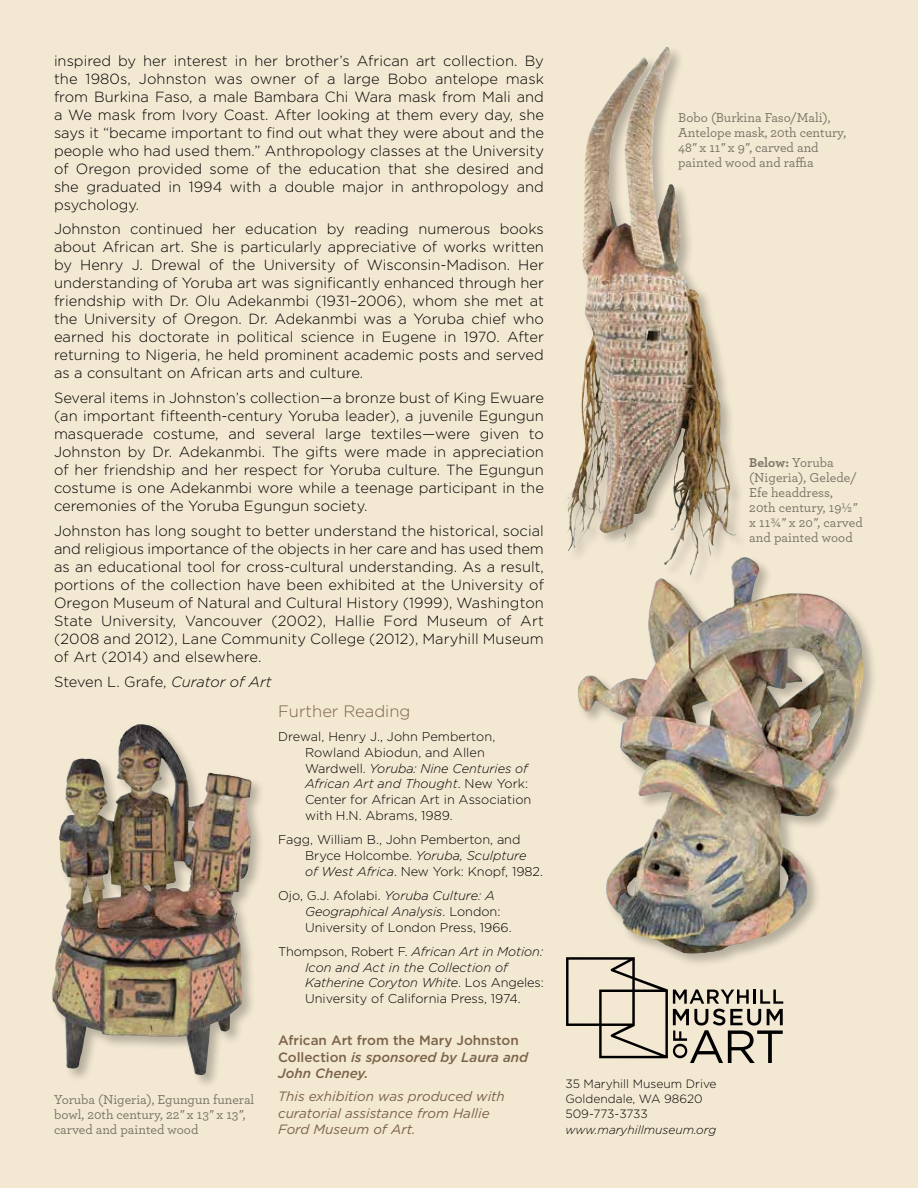
<style>
.page{position:relative;width:918px;height:1188px;background:#f3e8d2}
.page>*{position:absolute;margin:0;border:0;box-sizing:border-box;transform-origin:0 0}
.t1{font:300 16.5px "Gotham";color:#7b6349}
.t2{font:300 14.7px/18px "Gotham";color:#000;text-align:justify}
.t3{font:500 13.5px/15px "Archer";color:#7b7467}
.t4{font:italic 13.5px/16.5px "Gotham";color:#7b6349}
.t5{font:500 13.5px/16.5px "Gotham";color:#7b6349}
.t6{font:300 12.75px/15.8px "Gotham";color:#000}
.t7{font:italic 300 12.75px/15.8px "Gotham";letter-spacing:-.005em;color:#000}
.t8{font:300 12px/15px "Gotham";color:#000}
.t9{font:italic 300 12px "Gotham";color:#000}
.s1{font-style:italic}
.s2{font-style:normal}
.s3{font-weight:700}
</style>
<div class="page">
<svg style="left:566px;top:957px;width:217px;height:106px"></svg>
<div style="left:576px;top:555px;width:302px;height:413px;background:#000;opacity:.25"></div>
<img style="left:578px;top:588px;width:163px;height:337px">
<div style="left:50px;top:722px;width:215px;height:367px;background:#000;opacity:.25"></div>
<img style="left:59px;top:724px;width:78px;height:179px">
<div style="left:561px;top:45px;width:189px;height:543px;background:#000;opacity:.25"></div>
<img style="left:562px;top:47px;width:105px;height:504px">
<p class="t2" style="left:54px;top:51px;width:492px">inspired by her interest in her brother’s African art collection. By the 1980s, Johnston was owner of a large Bobo antelope mask from Burkina Faso, a male Bambara Chi Wara mask from Mali and a We mask from Ivory Coast. After looking at them every day, she says it “became important to find out what they were about and the people who had used them.” Anthropology classes at the University of Oregon provided some of the education that she desired and she graduated in 1994 with a double major in anthropology and psychology.</p>
<p class="t2" style="left:54px;top:220px;width:491px">Johnston continued her education by reading numerous books about African art. She is particularly appreciative of works written by Henry J. Drewal of the University of Wisconsin-Madison. Her understanding of Yoruba art was significantly enhanced through her friendship with Dr. Olu Adekanmbi (1931–2006), whom she met at the University of Oregon. Dr. Adekanmbi was a Yoruba chief who earned his doctorate in political science in Eugene in 1970. After returning to Nigeria, he held prominent academic posts and served as a consultant on African arts and culture.</p>
<p class="t2" style="left:54px;top:389px;width:491px">Several items in Johnston’s collection—a bronze bust of King Ewuare (an important fifteenth-century Yoruba leader), a juvenile Egungun masquerade costume, and several large textiles—were given to Johnston by Dr. Adekanmbi. The gifts were made in appreciation of her friendship and her respect for Yoruba culture. The Egungun costume is one Adekanmbi wore while a teenage participant in the ceremonies of the Yoruba Egungun society.</p>
<p class="t2" style="left:54px;top:521px;width:491px">Johnston has long sought to better understand the historical, social and religious importance of the objects in her care and has used them as an educational tool for cross-cultural understanding. As a result, portions of the collection have been exhibited at the University of Oregon Museum of Natural and Cultural History (1999), Washington State University, Vancouver (2002), Hallie Ford Museum of Art (2008 and 2012), Lane Community College (2012), Maryhill Museum of Art (2014) and elsewhere.</p>
<p class="t2" style="left:54px;top:672px;width:219px">Steven L. Grafe, <span class="s1">Curator of Art</span></p>
<p class="t1" style="left:278px;top:700px;width:134px">Further Reading</p>
<p class="t6" style="left:305px;top:728px;width:228px;text-indent:-27px">Drewal, Henry J., John Pemberton,<br>Rowland Abiodun, and Allen<br>Wardwell. <span class="s1">Yoruba: Nine Centuries of<br>African Art and Thought</span>. New York:<br>Center for African Art in Association with H.N. Abrams, 1989.</p>
<p class="t6" style="left:305px;top:831px;width:239px;text-indent:-27px">Fagg, William B., John Pemberton, and<br>Bryce Holcombe. <span class="s1">Yoruba, Sculpture<br>of West Africa</span>. New York: Knopf, 1982.</p>
<p class="t6" style="left:305px;top:887px;width:208px;text-indent:-27px">Ojo, G.J. Afolabi. <span class="s1">Yoruba Culture: A<br>Geographical Analysis</span>. London:<br>University of London Press, 1966.</p>
<p class="t7" style="left:305px;top:943px;width:240px;text-indent:-27px"><span class="s2">Thompson, Robert F.</span> African Art in Motion:<br>Icon and Act in the Collection of Katherine Coryton White<span class="s2">. Los Angeles:<br>University of California Press, 1974.</span></p>
<p class="t3" style="left:54px;top:1091px;width:202px">Yoruba (Nigeria), Egungun funeral bowl, 20th century, 22<span class="s1">"</span> x 13<span class="s1">"</span> x 13<span class="s1">"</span>, carved and painted wood</p>
<p class="t5" style="left:278px;top:1032px;width:252px">African Art from the Mary Johnston<br>Collection <span class="s1">is sponsored by Laura and<br>John Cheney.</span></p>
<p class="t4" style="left:278px;top:1088px;width:228px">This exhibition was produced with curatorial assistance from Hallie<br>Ford Museum of Art.</p>
<p class="t3" style="left:678px;top:109px;width:170px">Bobo (Burkina Faso/Mali),<br>Antelope mask, 20th century,<br>48<span class="s1">"</span> x 11<span class="s1">"</span> x 9<span class="s1">"</span>, carved and painted wood and raffia</p>
<p class="t3" style="left:749px;top:454px;width:115px"><span class="s3">Below:</span> Yoruba (Nigeria), Gelede/<br>Efe headdress,<br>20th century, 19½<span class="s1">" </span>x 11¾<span class="s1">"</span> x 20<span class="s1">"</span>, carved and painted wood</p>
<p class="t8" style="left:566px;top:1076px;width:153px">35 Maryhill Museum Drive<br>Goldendale, WA 98620<br>509-773-3733</p>
<p class="t9" style="left:566px;top:1122px;width:152px">www.maryhillmuseum.org</p>
</div>
